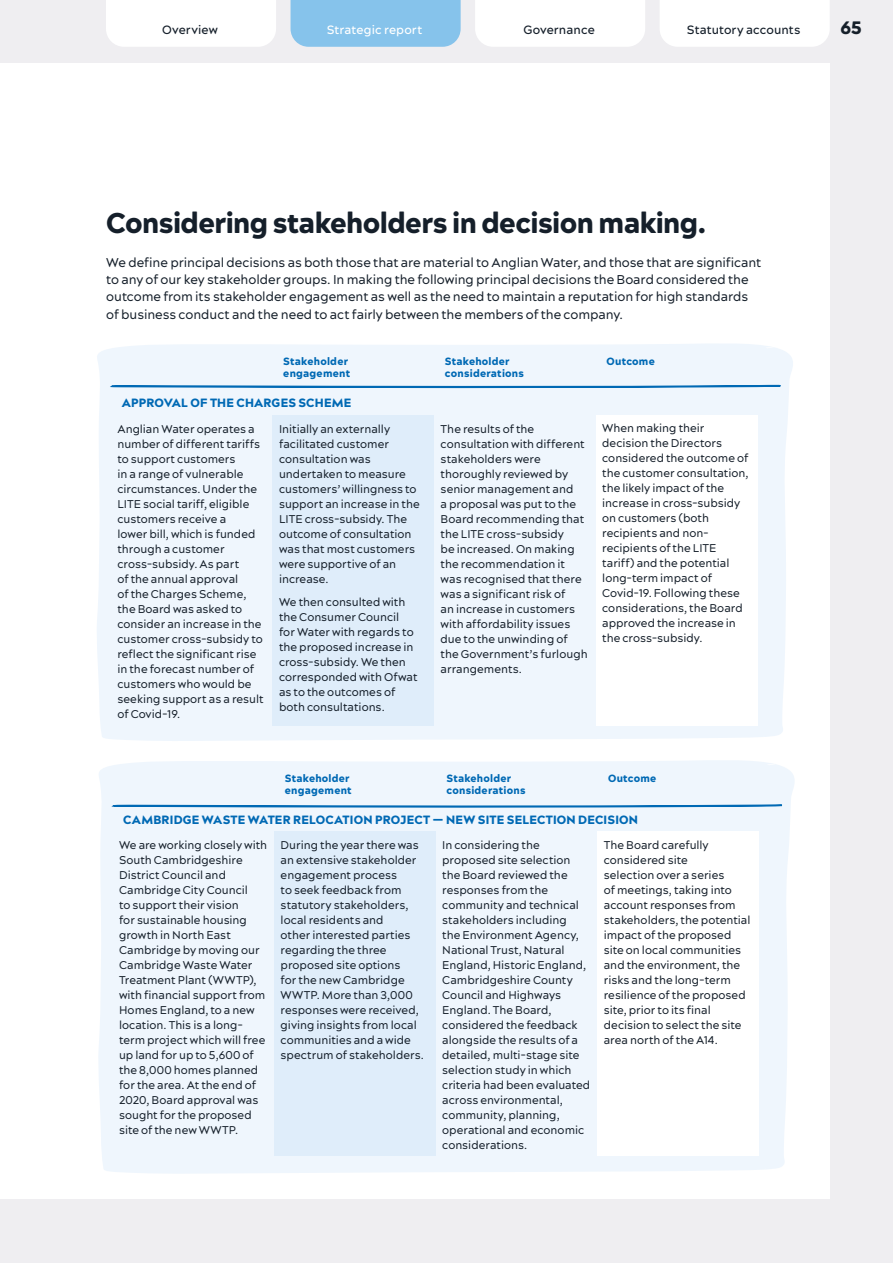
<style>
.page{position:relative;width:893px;height:1263px;background:#efeef1}
.page>*{position:absolute;margin:0;border:0;box-sizing:border-box;transform-origin:0 0}
.t1{font:900 28.5px "Acherus Grotesque";letter-spacing:-.02em;color:#151f2a}
.t2{font:900 18px "Acherus Grotesque";color:#151f2a}
.t3{font:12.75px/17.2px "Acherus Grotesque";letter-spacing:-.005em;color:#151f2a}
.t4{font:900 12px "Acherus Grotesque";letter-spacing:.015em;color:#0069b4}
.t5{font:500 12px "Acherus Grotesque";letter-spacing:.005em;color:#151f2a}
.t6{font:500 12px "Acherus Grotesque";letter-spacing:.005em;color:#fff}
.t7{font:11.25px/15px "Acherus Grotesque";letter-spacing:-.005em;color:#151f2a}
.t8{font:900 10.5px/12px "Acherus Grotesque";letter-spacing:.02em;color:#0069b4}
</style>
<div class="page">
<div style="left:0;top:64px;width:829px;height:1135px;background:#fff"></div>
<div style="left:98px;top:760px;width:697px;height:414px;background:#eff6fd"></div>
<div style="left:274px;top:832px;width:162px;height:324px;background:#dfedfa"></div>
<div style="left:597px;top:832px;width:162px;height:324px;background:#fff"></div>
<svg style="left:108px;top:804px;width:681px;height:4px"></svg>
<div style="left:97px;top:344px;width:696px;height:397px;background:#eff6fd"></div>
<div style="left:273px;top:415px;width:161px;height:310px;background:#dfedfa"></div>
<div style="left:596px;top:415px;width:161px;height:310px;background:#fff"></div>
<svg style="left:107px;top:384px;width:680px;height:5px"></svg>
<div style="left:660px;top:0;width:170px;height:47px;background:#fff"></div>
<div style="left:475px;top:0;width:170px;height:47px;background:#fff"></div>
<div style="left:291px;top:0;width:170px;height:47px;background:#86c3eb"></div>
<div style="left:106px;top:0;width:170px;height:47px;background:#fff"></div>
<p class="t5" style="left:162px;top:22px;width:57px">Overview</p>
<p class="t6" style="left:327px;top:22px;width:97px">Strategic report</p>
<p class="t5" style="left:523px;top:22px;width:73px">Governance</p>
<p class="t5" style="left:687px;top:22px;width:115px">Statutory accounts</p>
<h2 class="t2" style="left:840px;top:16px;width:23px">65</h2>
<h1 class="t1" style="left:106px;top:204px;width:601px">Considering stakeholders in decision making.</h1>
<p class="t3" style="left:106px;top:253px;width:657px">We define principal decisions as both those that are material to Anglian Water, and those that are significant to any of our key stakeholder groups. In making the following principal decisions the Board considered the outcome from its stakeholder engagement as well as the need to maintain a reputation for high standards of business conduct and the need to act fairly between the members of the company.</p>
<p class="t8" style="left:283px;top:355px;width:68px">Stakeholder engagement</p>
<p class="t8" style="left:445px;top:355px;width:81px">Stakeholder considerations</p>
<p class="t8" style="left:606px;top:355px;width:50px">Outcome</p>
<p class="t4" style="left:122px;top:395px;width:231px">APPROVAL OF THE CHARGES SCHEME</p>
<p class="t7" style="left:117px;top:421px;width:148px">Anglian Water operates a number of different tariffs to support customers<br>in a range of vulnerable circumstances. Under the<br>LITE social tariff, eligible customers receive a<br>lower bill, which is funded through a customer cross-subsidy. As part<br>of the annual approval<br>of the Charges Scheme, the Board was asked to consider an increase in the customer cross-subsidy to reflect the significant rise in the forecast number of customers who would be seeking support as a result of Covid-19.</p>
<p class="t7" style="left:279px;top:421px;width:142px">Initially an externally facilitated customer consultation was undertaken to measure customers’ willingness to support an increase in the<br>LITE cross-subsidy. The outcome of consultation was that most customers were supportive of an increase.</p>
<p class="t7" style="left:441px;top:421px;width:149px">The results of the consultation with different stakeholders were thoroughly reviewed by senior management and<br>a proposal was put to the<br>Board recommending that the LITE cross-subsidy<br>be increased. On making the recommendation it was recognised that there was a significant risk of<br>an increase in customers with affordability issues due to the unwinding of the Government’s furlough arrangements.</p>
<p class="t7" style="left:602px;top:421px;width:148px">When making their decision the Directors considered the outcome of the customer consultation, the likely impact of the increase in cross-subsidy on customers (both recipients and non&shy;recipients of the LITE tariff) and the potential long-term impact of<br>Covid-19. Following these considerations, the Board approved the increase in the cross-subsidy.</p>
<p class="t7" style="left:279px;top:594px;width:140px">We then consulted with the Consumer Council for Water with regards to the proposed increase in cross-subsidy. We then corresponded with Ofwat as to the outcomes of both consultations.</p>
<p class="t8" style="left:285px;top:772px;width:68px">Stakeholder engagement</p>
<p class="t8" style="left:446px;top:772px;width:81px">Stakeholder considerations</p>
<p class="t8" style="left:608px;top:772px;width:50px">Outcome</p>
<p class="t4" style="left:123px;top:812px;width:516px">CAMBRIDGE WASTE WATER RELOCATION PROJECT — NEW SITE SELECTION DECISION</p>
<p class="t7" style="left:119px;top:838px;width:150px">We are working closely with<br>South Cambridgeshire<br>District Council and<br>Cambridge City Council<br>to support their vision<br>for sustainable housing growth in North East<br>Cambridge by moving our<br>Cambridge Waste Water<br>Treatment Plant (WWTP), with financial support from<br>Homes England, to a new location. This is a long&shy;term project which will free up land for up to 5,600 of the 8,000 homes planned for the area. At the end of<br>2020, Board approval was sought for the proposed site of the new WWTP.</p>
<p class="t7" style="left:281px;top:837px;width:145px">During the year there was an extensive stakeholder engagement process<br>to seek feedback from statutory stakeholders, local residents and<br>other interested parties regarding the three proposed site options<br>for the new Cambridge<br>WWTP. More than 3,000 responses were received, giving insights from local communities and a wide spectrum of stakeholders.</p>
<p class="t7" style="left:442px;top:837px;width:150px">In considering the proposed site selection the Board reviewed the responses from the community and technical stakeholders including<br>the Environment Agency,<br>National Trust, Natural<br>England, Historic England,<br>Cambridgeshire County<br>Council and Highways<br>England. The Board, considered the feedback alongside the results of a detailed, multi-stage site selection study in which criteria had been evaluated across environmental, community, planning, operational and economic considerations.</p>
<p class="t7" style="left:604px;top:837px;width:148px">The Board carefully considered site<br>selection over a series<br>of meetings, taking into account responses from stakeholders, the potential impact of the proposed site on local communities and the environment, the risks and the long-term resilience of the proposed site, prior to its final decision to select the site area north of the A14.</p>
</div>
